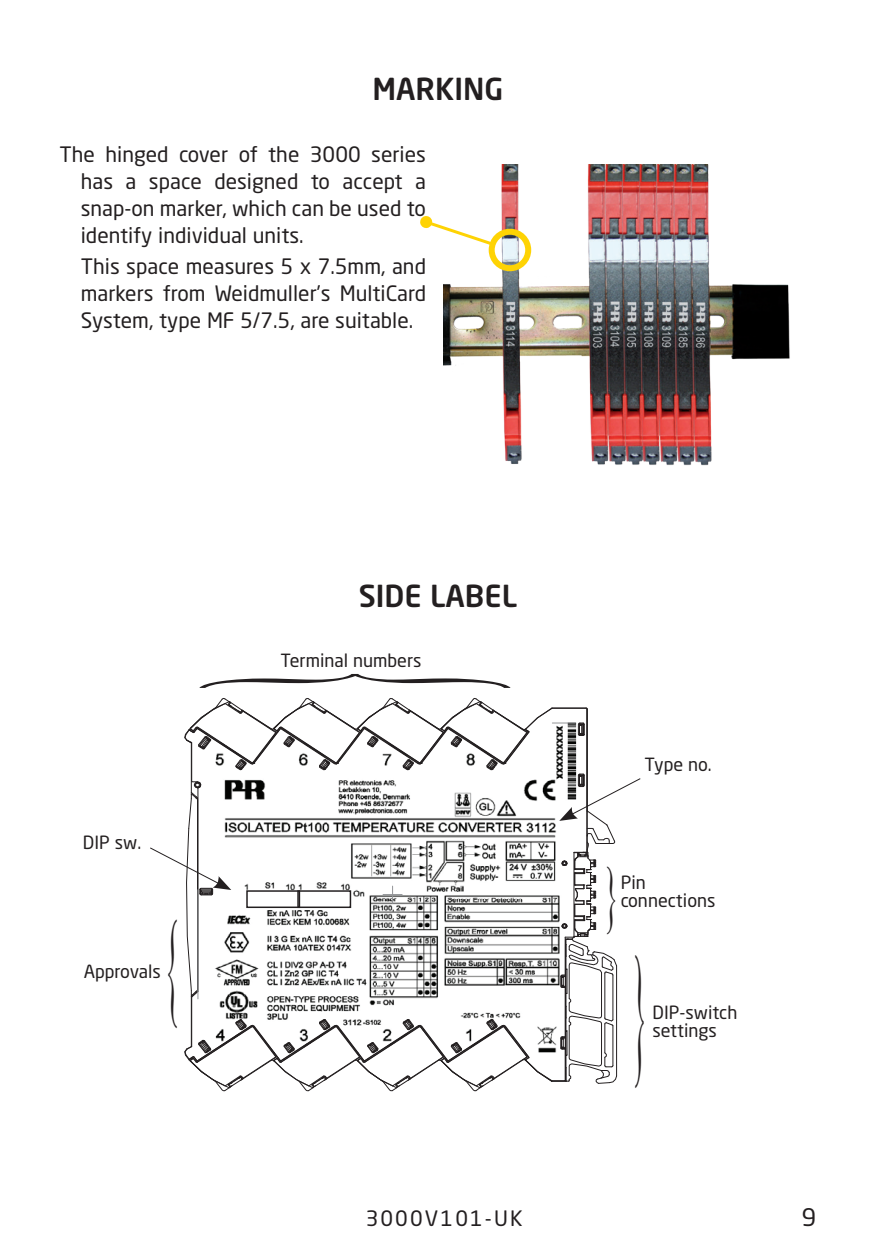
<style>
.page{position:relative;width:893px;height:1259px;background:#fff}
.page>*{position:absolute;margin:0;border:0;box-sizing:border-box;transform-origin:0 0}
.t1{font:500 30px "Neo Sans Pro";color:#231f20}
.t2{font:24px "Neo Sans Pro";color:#231f20}
.t3{font:21px/27px "Neo Sans Pro";color:#231f20;text-align:justify}
.t4{font:21px "Neo Sans Pro";letter-spacing:.1em;color:#231f20}
.t5{font:18px/18px "Neo Sans Pro";color:#231f20}
</style>
<div class="page">
<img style="left:443px;top:165px;width:347px;height:301px">
<svg style="left:433px;top:218px;width:64px;height:30px"></svg>
<svg style="left:420px;top:215px;width:13px;height:14px"></svg>
<div style="left:489px;top:229px;width:42px;height:42px;border:6px solid #fed304;border-radius:50%"></div>
<svg style="left:150px;top:698px;width:491px;height:393px"></svg>
<h1 class="t1" style="left:372px;top:69px;width:133px">MARKING</h1>
<p class="t3" style="left:81px;top:140px;width:347px;text-indent:-21px">The hinged cover of the 3000 series has a space designed to accept a snap-on marker, which can be used to identify individual units.</p>
<p class="t3" style="left:81px;top:253px;width:347px">This space measures 5 x 7.5mm, and markers from Weidmuller’s MultiCard System, type MF 5/7.5, are suitable.</p>
<h1 class="t1" style="left:359px;top:577px;width:160px">SIDE LABEL</h1>
<p class="t5" style="left:83px;top:833px;width:60px">DIP sw.</p>
<p class="t5" style="left:84px;top:962px;width:79px">Approvals</p>
<p class="t5" style="left:281px;top:651px;width:143px">Terminal numbers</p>
<p class="t5" style="left:645px;top:754px;width:69px">Type no.</p>
<p class="t5" style="left:621px;top:872px;width:96px;line-height:18.9px">Pin connections</p>
<p class="t5" style="left:652px;top:1003px;width:86px">DIP-switch settings</p>
<p class="t4" style="left:366px;top:1205px;width:159px">3000V101-UK</p>
<p class="t2" style="left:802px;top:1202px;width:16px">9</p>
</div>
